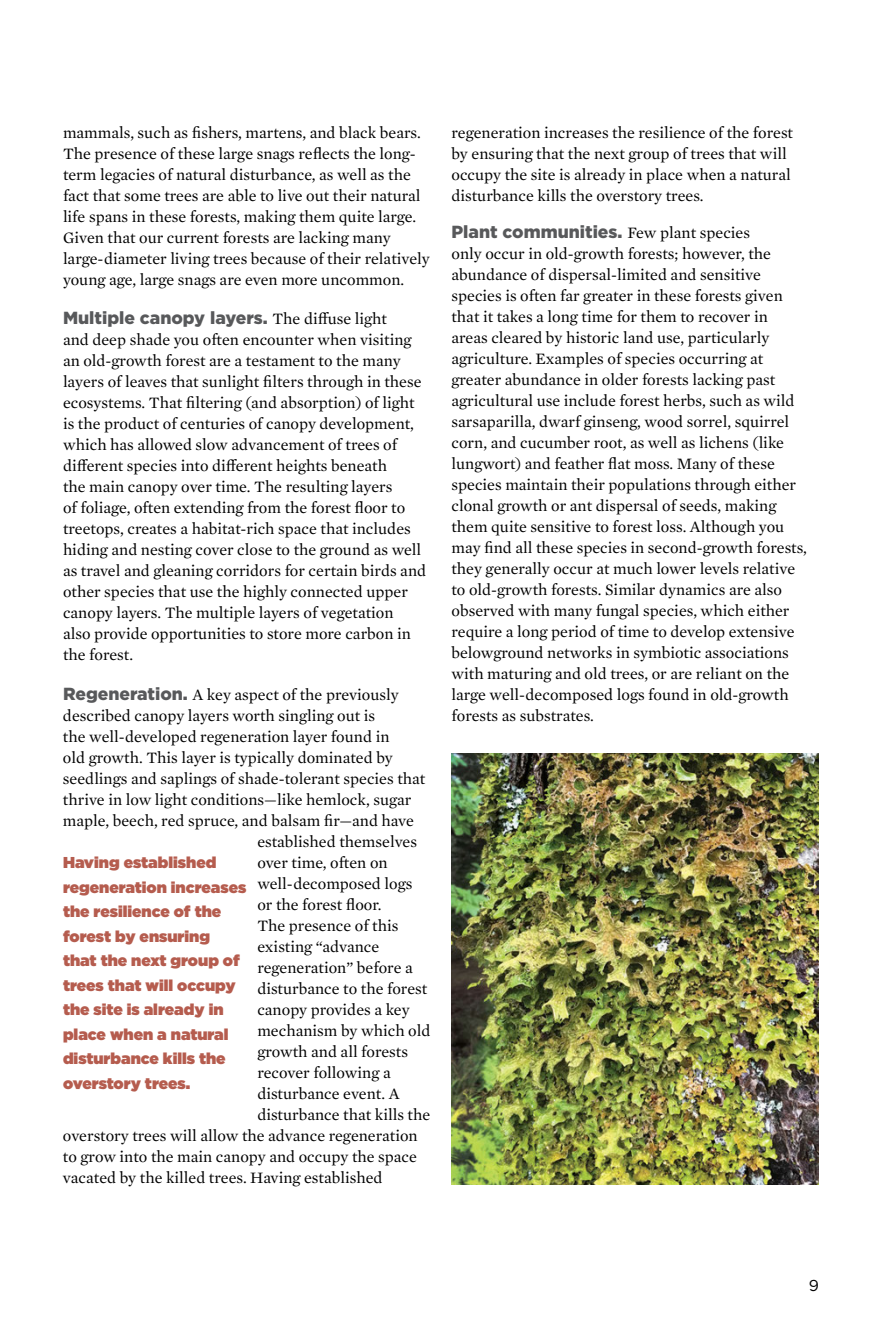
<style>
.page{position:relative;width:882px;height:1323px;background:#fff}
.page>*{position:absolute;margin:0;border:0;box-sizing:border-box;transform-origin:0 0}
.t1{font:900 17.5px "Gotham";color:#58595b}
.t2{font:16.1px/21px "Mercury Text G1";color:#000}
.t3{font:900 15.75px/24.5px "Gotham";color:#b55c4e}
.t4{font:15.75px "Gotham";color:#000}
.s1{font-family:"Mercury Text G1";font-weight:400;font-size:16.1px;color:#000}
.s2{font-family:"Gotham";font-weight:900;font-size:17.5px;color:#58595b}
</style>
<div class="page">
<img style="left:452px;top:753px;width:367px;height:431px">
<p class="t2" style="left:63px;top:121px;width:368px">mammals, such as fishers, martens, and black bears.<br>The presence of these large snags reflects the long&shy;term legacies of natural disturbance, as well as the fact that some trees are able to live out their natural life spans in these forests, making them quite large.<br>Given that our current forests are lacking many large-diameter living trees because of their relatively young age, large snags are even more uncommon.</p>
<p class="t1" style="left:63px;top:306px;width:325px">Multiple canopy layers. <span class="s1">The diffuse light</span></p>
<p class="t2" style="left:63px;top:329px;width:365px">and deep shade you often encounter when visiting an old-growth forest are a testament to the many layers of leaves that sunlight filters through in these ecosystems. That filtering (and absorption) of light is the product of centuries of canopy development, which has allowed slow advancement of trees of different species into different heights beneath<br>the main canopy over time. The resulting layers<br>of foliage, often extending from the forest floor to treetops, creates a habitat-rich space that includes hiding and nesting cover close to the ground as well as travel and gleaning corridors for certain birds and other species that use the highly connected upper canopy layers. The multiple layers of vegetation<br>also provide opportunities to store more carbon in the forest.</p>
<p class="t2" style="left:63px;top:683px;width:337px"><span class="s2">Regeneration.</span> A key aspect of the previously</p>
<p class="t2" style="left:63px;top:704px;width:314px">described canopy layers worth singling out is</p>
<p class="t2" style="left:63px;top:725px;width:328px">the well-developed regeneration layer found in</p>
<p class="t2" style="left:63px;top:746px;width:331px">old growth. This layer is typically dominated by</p>
<p class="t2" style="left:63px;top:767px;width:364px">seedlings and saplings of shade-tolerant species that</p>
<p class="t2" style="left:63px;top:788px;width:350px">thrive in low light conditions—like hemlock, sugar</p>
<p class="t2" style="left:63px;top:809px;width:352px">maple, beech, red spruce, and balsam fir—and have</p>
<p class="t2" style="left:257px;top:830px;width:161px">established themselves</p>
<p class="t2" style="left:257px;top:851px;width:132px">over time, often on</p>
<p class="t2" style="left:257px;top:872px;width:157px">well-decomposed logs</p>
<p class="t2" style="left:257px;top:893px;width:126px">or the forest floor.</p>
<p class="t2" style="left:257px;top:914px;width:143px">The presence of this</p>
<p class="t2" style="left:257px;top:935px;width:123px">existing “advance</p>
<p class="t2" style="left:257px;top:956px;width:157px">regeneration” before a</p>
<p class="t2" style="left:257px;top:977px;width:171px">disturbance to the forest</p>
<p class="t2" style="left:257px;top:998px;width:154px">canopy provides a key</p>
<p class="t2" style="left:257px;top:1019px;width:175px">mechanism by which old</p>
<p class="t2" style="left:257px;top:1040px;width:152px">growth and all forests</p>
<p class="t2" style="left:257px;top:1061px;width:135px">recover following a</p>
<p class="t2" style="left:257px;top:1082px;width:144px">disturbance event. A</p>
<p class="t2" style="left:257px;top:1103px;width:174px">disturbance that kills the</p>
<p class="t2" style="left:63px;top:1124px;width:356px">overstory trees will allow the advance regeneration</p>
<p class="t2" style="left:63px;top:1145px;width:356px">to grow into the main canopy and occupy the space</p>
<p class="t2" style="left:63px;top:1166px;width:321px">vacated by the killed trees. Having established</p>
<p class="t3" style="left:63px;top:850px;width:185px">Having established regeneration increases the resilience of the forest by ensuring that the next group of trees that will occupy the site is already in place when a natural disturbance kills the overstory trees.</p>
<p class="t2" style="left:451px;top:121px;width:343px">regeneration increases the resilience of the forest by ensuring that the next group of trees that will occupy the site is already in place when a natural disturbance kills the overstory trees.</p>
<p class="t1" style="left:452px;top:220px;width:300px">Plant communities. <span class="s1">Few plant species</span></p>
<p class="t2" style="left:451px;top:242px;width:357px">only occur in old-growth forests; however, the abundance of dispersal-limited and sensitive species is often far greater in these forests given that it takes a long time for them to recover in areas cleared by historic land use, particularly agriculture. Examples of species occurring at greater abundance in older forests lacking past agricultural use include forest herbs, such as wild sarsaparilla, dwarf ginseng, wood sorrel, squirrel corn, and cucumber root, as well as lichens (like lungwort) and feather flat moss. Many of these species maintain their populations through either clonal growth or ant dispersal of seeds, making them quite sensitive to forest loss. Although you may find all these species in second-growth forests, they generally occur at much lower levels relative to old-growth forests. Similar dynamics are also observed with many fungal species, which either require a long period of time to develop extensive belowground networks in symbiotic associations with maturing and old trees, or are reliant on the large well-decomposed logs found in old-growth forests as substrates.</p>
<p class="t4" style="left:809px;top:1276px;width:12px">9</p>
</div>
